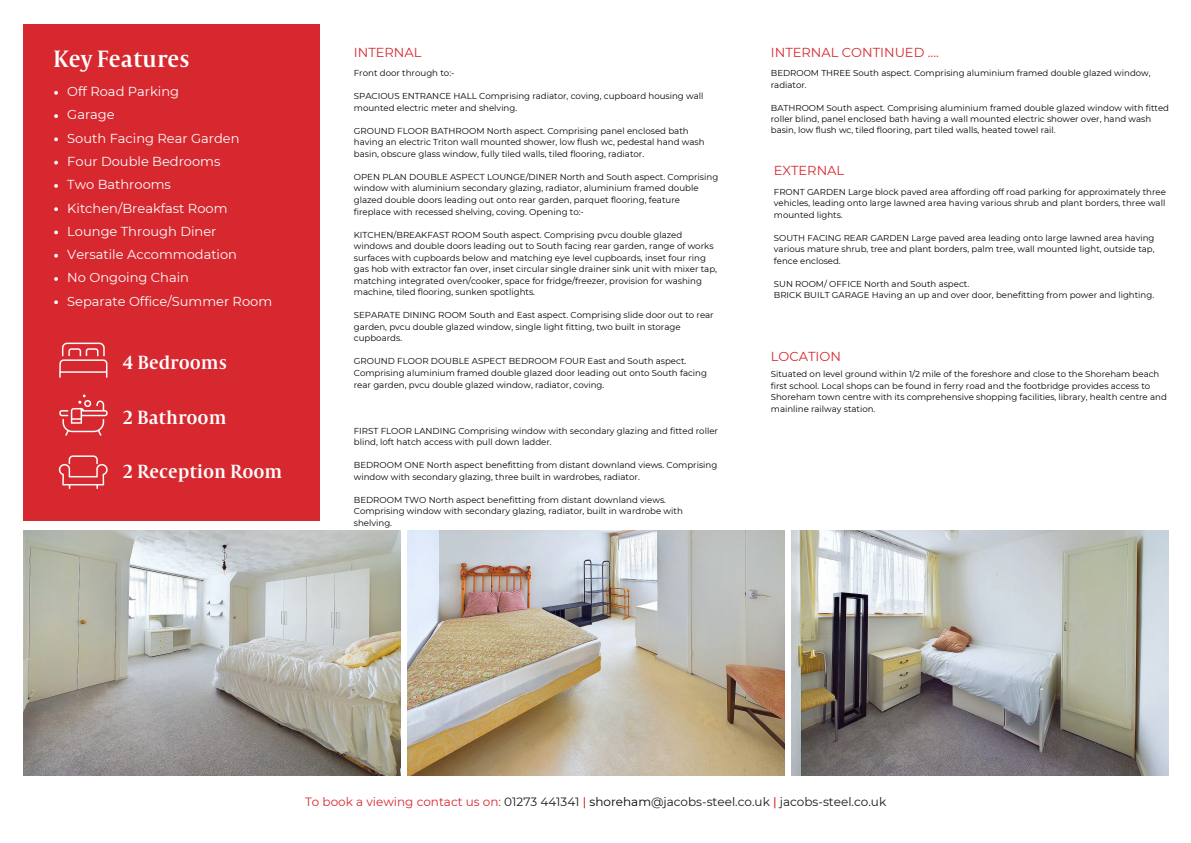
<style>
.page{position:relative;width:1191px;height:843px;background:#fff}
.page>*{position:absolute;margin:0;border:0;box-sizing:border-box;transform-origin:0 0}
.t1{font:26px "Capitolium Road";color:#fff}
.t2{font:21px "Capitolium Road";color:#fff}
.t3{font:13px "Montserrat";color:#fff}
.t4{font:13px "Montserrat";color:#d7282f}
.t5{font:12px "Montserrat";color:#191718}
.t6{font:8.6px/11.5px "Montserrat";color:#000}
.s1{color:#d7282f}
.s2{font-weight:500;color:#d7282f}
.s3{color:#000}
</style>
<div class="page">
<img style="left:23px;top:530px;width:377px;height:245px">
<img style="left:407px;top:530px;width:377px;height:245px">
<img style="left:791px;top:530px;width:377px;height:245px">
<div style="left:23px;top:25px;width:297px;height:496px;background:#d7282f"></div>
<img style="left:58px;top:455px;width:50px;height:34px">
<img style="left:59px;top:394px;width:49px;height:42px">
<img style="left:59px;top:342px;width:49px;height:36px">
<svg style="left:54px;top:91px;width:4px;height:4px"></svg>
<svg style="left:54px;top:114px;width:4px;height:4px"></svg>
<svg style="left:54px;top:137px;width:4px;height:4px"></svg>
<svg style="left:54px;top:161px;width:4px;height:3px"></svg>
<svg style="left:54px;top:184px;width:4px;height:4px"></svg>
<svg style="left:54px;top:207px;width:4px;height:4px"></svg>
<svg style="left:54px;top:230px;width:4px;height:4px"></svg>
<svg style="left:54px;top:254px;width:4px;height:3px"></svg>
<svg style="left:54px;top:277px;width:4px;height:4px"></svg>
<svg style="left:54px;top:300px;width:4px;height:4px"></svg>
<p class="t1" style="left:53px;top:50px;width:138px">Key Features</p>
<p class="t3" style="left:67px;top:84px;width:113px">Off Road Parking</p>
<p class="t3" style="left:67px;top:107px;width:49px">Garage</p>
<p class="t3" style="left:67px;top:130px;width:174px">South Facing Rear Garden</p>
<p class="t3" style="left:67px;top:153px;width:155px">Four Double Bedrooms</p>
<p class="t3" style="left:67px;top:177px;width:105px">Two Bathrooms</p>
<p class="t3" style="left:67px;top:200px;width:162px">Kitchen/Breakfast Room</p>
<p class="t3" style="left:67px;top:223px;width:151px">Lounge Through Diner</p>
<p class="t3" style="left:67px;top:246px;width:171px">Versatile Accommodation</p>
<p class="t3" style="left:67px;top:270px;width:123px">No Ongoing Chain</p>
<p class="t3" style="left:67px;top:293px;width:206px">Separate Office/Summer Room</p>
<h2 class="t2" style="left:123px;top:355px;width:106px">4 Bedrooms</h2>
<p class="t2" style="left:123px;top:410px;width:105px">2 Bathroom</p>
<h2 class="t2" style="left:123px;top:464px;width:161px">2 Reception Room</h2>
<p class="t4" style="left:354px;top:45px;width:69px">INTERNAL</p>
<h2 class="t4" style="left:770px;top:45px;width:169px">INTERNAL CONTINUED ....</h2>
<h3 class="t6" style="left:354px;top:67px;width:102px">Front door through to:-</h3>
<h3 class="t6" style="left:354px;top:90px;width:351px">SPACIOUS ENTRANCE HALL Comprising radiator, coving, cupboard housing wall mounted electric meter and shelving.</h3>
<p class="t6" style="left:354px;top:125px;width:352px">GROUND FLOOR BATHROOM North aspect. Comprising panel enclosed bath having an electric Triton wall mounted shower, low flush wc, pedestal hand wash basin, obscure glass window, fully tiled walls, tiled flooring, radiator.</p>
<p class="t6" style="left:354px;top:171px;width:366px">OPEN PLAN DOUBLE ASPECT LOUNGE/DINER North and South aspect. Comprising window with aluminium secondary glazing, radiator, aluminium framed double glazed double doors leading out onto rear garden, parquet flooring, feature fireplace with recessed shelving, coving. Opening to:-</p>
<p class="t6" style="left:354px;top:229px;width:365px">KITCHEN/BREAKFAST ROOM South aspect. Comprising pvcu double glazed windows and double doors leading out to South facing rear garden, range of works surfaces with cupboards below and matching eye level cupboards, inset four ring gas hob with extractor fan over, inset circular single drainer sink unit with mixer tap, matching integrated oven/cooker, space for fridge/freezer, provision for washing machine, tiled flooring, sunken spotlights.</p>
<p class="t6" style="left:354px;top:309px;width:361px">SEPARATE DINING ROOM South and East aspect. Comprising slide door out to rear garden, pvcu double glazed window, single light fitting, two built in storage cupboards.</p>
<p class="t6" style="left:354px;top:355px;width:355px">GROUND FLOOR DOUBLE ASPECT BEDROOM FOUR East and South aspect.<br>Comprising aluminium framed double glazed door leading out onto South facing rear garden, pvcu double glazed window, radiator, coving.</p>
<p class="t6" style="left:354px;top:424px;width:365px">FIRST FLOOR LANDING Comprising window with secondary glazing and fitted roller blind, loft hatch access with pull down ladder.</p>
<p class="t6" style="left:354px;top:459px;width:365px">BEDROOM ONE North aspect benefitting from distant downland views. Comprising window with secondary glazing, three built in wardrobes, radiator.</p>
<p class="t6" style="left:354px;top:494px;width:330px">BEDROOM TWO North aspect benefitting from distant downland views.<br>Comprising window with secondary glazing, radiator, built in wardrobe with shelving.</p>
<p class="t6" style="left:770px;top:67px;width:381px">BEDROOM THREE South aspect. Comprising aluminium framed double glazed window, radiator.</p>
<p class="t6" style="left:770px;top:102px;width:399px">BATHROOM South aspect. Comprising aluminium framed double glazed window with fitted roller blind, panel enclosed bath having a wall mounted electric shower over, hand wash basin, low flush wc, tiled flooring, part tiled walls, heated towel rail.</p>
<h3 class="t4" style="left:773px;top:162px;width:72px">EXTERNAL</h3>
<p class="t6" style="left:773px;top:186px;width:393px;text-align:justify">FRONT GARDEN Large block paved area affording off road parking for approximately three vehicles, leading onto large lawned area having various shrub and plant borders, three wall mounted lights.</p>
<p class="t6" style="left:773px;top:232px;width:382px;text-align:justify">SOUTH FACING REAR GARDEN Large paved area leading onto large lawned area having various mature shrub, tree and plant borders, palm tree, wall mounted light, outside tap, fence enclosed.</p>
<p class="t6" style="left:773px;top:278px;width:197px">SUN ROOM/ OFFICE North and South aspect.</p>
<p class="t6" style="left:773px;top:289px;width:381px">BRICK BUILT GARAGE Having an up and over door, benefitting from power and lighting.</p>
<p class="t4" style="left:770px;top:348px;width:72px">LOCATION</p>
<p class="t6" style="left:770px;top:368px;width:397px">Situated on level ground within 1/2 mile of the foreshore and close to the Shoreham beach first school. Local shops can be found in ferry road and the footbridge provides access to Shoreham town centre with its comprehensive shopping facilities, library, health centre and mainline railway station.</p>
<h1 class="t5" style="left:305px;top:794px;width:582px"><span class="s1">To book a viewing contact us on:</span> 01273 441341 <span class="s2">|</span> <span class="s3">shoreham</span>@jacobs-steel.co.uk <span class="s2">|</span> jacobs-steel.co.uk</h1>
</div>
